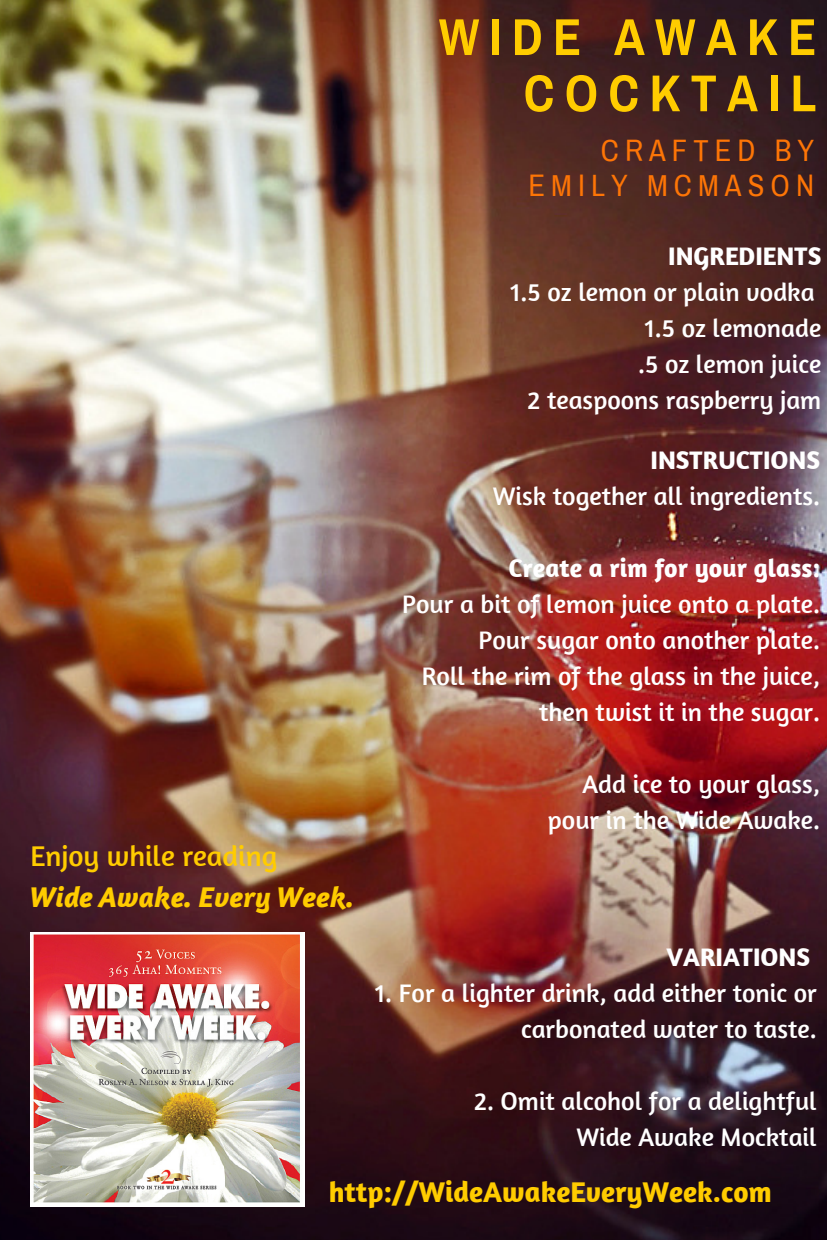
<style>
.page{position:relative;width:827px;height:1240px;background:#fff}
.page>*{position:absolute;margin:0;border:0;box-sizing:border-box;transform-origin:0 0}
.t1{font:700 51.9px/56.2px "Archivo Narrow";letter-spacing:.2em;color:#fc0;text-align:right}
.t2{font:30.45px/34.8px "Archivo Narrow";letter-spacing:.2em;color:#fd7506;text-align:right}
.t3{font:700 29.25px "Amaranth";color:#fc0}
.t4{font:italic 700 29.25px "Amaranth";color:#fc0}
.t5{font:29.25px "Amaranth";color:#fc0}
.t6{font:25.95px/36px "Amaranth";color:#fff;text-align:right}
.t7{font:700 25.95px "Amaranth";color:#fff}
</style>
<div class="page">
<img style="left:0;top:0;width:826px;height:1239px">
<img style="left:30px;top:932px;width:275px;height:275px">
<h1 class="t1" style="left:439px;top:8px;width:379px">WIDE AWAKE<br>COCKTAIL</h1>
<p class="t2" style="left:528px;top:132px;width:287px">CRAFTED BY<br>EMILY MCMASON</p>
<p class="t7" style="left:668px;top:240px;width:155px">INGREDIENTS</p>
<p class="t6" style="left:510px;top:274px;width:312px">1.5 oz lemon or plain vodka<br>1.5 oz lemonade<br>.5 oz lemon juice<br>2 teaspoons raspberry jam</p>
<p class="t7" style="left:650px;top:444px;width:171px">INSTRUCTIONS</p>
<p class="t6" style="left:493px;top:477px;width:329px">Wisk together all ingredients.</p>
<p class="t7" style="left:508px;top:552px;width:313px">Create a rim for your glass:</p>
<p class="t6" style="left:402px;top:585px;width:419px">Pour a bit of lemon juice onto a plate.<br>Pour sugar onto another plate.<br>Roll the rim of the glass in the juice, then twist it in the sugar.</p>
<p class="t5" style="left:30px;top:837px;width:248px">Enjoy while reading</p>
<p class="t4" style="left:30px;top:878px;width:325px">Wide Awake. Every Week.</p>
<p class="t6" style="left:548px;top:765px;width:274px">Add ice to your glass, pour in the Wide Awake.</p>
<p class="t7" style="left:666px;top:941px;width:145px">VARIATIONS</p>
<p class="t6" style="left:375px;top:974px;width:443px">1. For a lighter drink, add either tonic or carbonated water to taste.</p>
<p class="t6" style="left:474px;top:1082px;width:344px">2. Omit alcohol for a delightful<br>Wide Awake Mocktail</p>
<p class="t3" style="left:329px;top:1174px;width:444px">http://WideAwakeEveryWeek.com</p>
</div>
